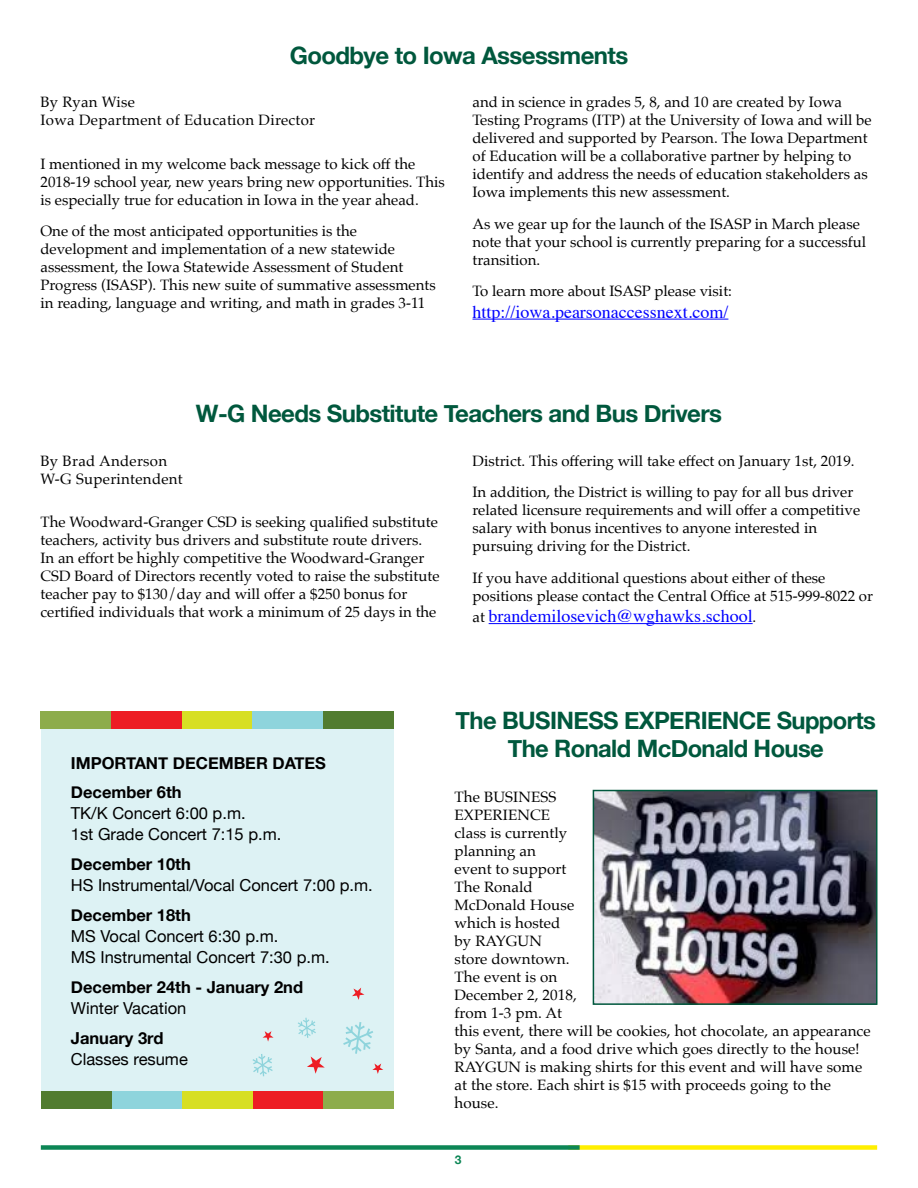
<style>
.page{position:relative;width:918px;height:1188px;background:#fff}
.page>*{position:absolute;margin:0;border:0;box-sizing:border-box;transform-origin:0 0}
.t1{font:700 24px/28.8px "Helvetica Neue";letter-spacing:-.025em;color:#00583d;text-align:center}
.t2{font:18px "Times";color:#00f}
.t3{font:16.5px/21px "Helvetica Neue";color:#000}
.t4{font:700 16.5px/28.5px "Helvetica Neue";color:#000}
.t5{font:15px/18px "Palatino";color:#000}
.t6{font:15px/18px "Palatino";letter-spacing:.02em;color:#000}
.t7{font:700 12px "Helvetica Neue";color:#0c8655}
.s1{font-family:"Palatino";font-size:15px;color:#000}
</style>
<div class="page">
<div style="left:568px;top:1145px;width:309px;height:5px;background:#ffef00"></div>
<div style="left:41px;top:1145px;width:539px;height:5px;background:#0c8655"></div>
<div style="left:41px;top:711px;width:353px;height:398px;background:#ddf2f4"></div>
<hr style="left:472px;top:319px;width:256px;height:1px;background:#00f">
<hr style="left:489px;top:623px;width:264px;height:1px;background:#00f">
<svg style="left:263px;top:1031px;width:11px;height:11px"></svg>
<svg style="left:372px;top:1064px;width:11px;height:10px"></svg>
<svg style="left:298px;top:1018px;width:18px;height:20px"></svg>
<svg style="left:307px;top:1057px;width:18px;height:17px"></svg>
<svg style="left:352px;top:988px;width:12px;height:12px"></svg>
<svg style="left:343px;top:1022px;width:30px;height:32px"></svg>
<svg style="left:253px;top:1054px;width:20px;height:22px"></svg>
<div style="left:40px;top:711px;width:71px;height:18px;background:#8dac4b"></div>
<div style="left:111px;top:711px;width:71px;height:18px;background:#ed1d24"></div>
<div style="left:182px;top:711px;width:70px;height:18px;background:#d7df23"></div>
<div style="left:252px;top:711px;width:71px;height:18px;background:#8ed4dc"></div>
<div style="left:323px;top:711px;width:71px;height:18px;background:#517c2f"></div>
<div style="left:323px;top:1091px;width:71px;height:18px;background:#8dac4b"></div>
<div style="left:253px;top:1091px;width:70px;height:18px;background:#ed1d24"></div>
<div style="left:182px;top:1091px;width:71px;height:18px;background:#d7df23"></div>
<div style="left:111px;top:1091px;width:71px;height:18px;background:#8ed4dc"></div>
<div style="left:41px;top:1091px;width:70px;height:18px;background:#517c2f"></div>
<img style="left:596px;top:793px;width:279px;height:209px">
<div style="left:593px;top:790px;width:285px;height:215px;border:2px solid #00583d"></div>
<h1 class="t1" style="left:290px;top:42px;width:340px">Goodbye to Iowa Assessments</h1>
<p class="t6" style="left:40px;top:93px;width:276px">By Ryan Wise<br>Iowa Department of Education Director</p>
<p class="t5" style="left:472px;top:93px;width:401px">and in science in grades 5, 8, and 10 are created by Iowa Testing Programs (ITP) at the University of Iowa and will be delivered and supported by Pearson. The Iowa Department of Education will be a collaborative partner by helping to identify and address the needs of education stakeholders as Iowa implements this new assessment.</p>
<p class="t5" style="left:472px;top:214px;width:395px">As we gear up for the launch of the ISASP in March please note that your school is currently preparing for a successful transition.</p>
<p class="t5" style="left:472px;top:282px;width:261px">To learn more about ISASP please visit:</p>
<p class="t2" style="left:472px;top:295px;width:257px">http://iowa.pearsonaccessnext.com/</p>
<p class="t5" style="left:40px;top:155px;width:406px">I mentioned in my welcome back message to kick off the<br>2018-19 school year, new years bring new opportunities. This is especially true for education in Iowa in the year ahead.</p>
<p class="t5" style="left:40px;top:222px;width:397px">One of the most anticipated opportunities is the development and implementation of a new statewide assessment, the Iowa Statewide Assessment of Student Progress (ISASP). This new suite of summative assessments in reading, language and writing, and math in grades 3-11</p>
<h1 class="t1" style="left:196px;top:400px;width:528px">W-G Needs Substitute Teachers and Bus Drivers</h1>
<p class="t6" style="left:40px;top:451px;width:144px">By Brad Anderson<br>W-G Superintendent</p>
<p class="t5" style="left:40px;top:513px;width:401px">The Woodward-Granger CSD is seeking qualified substitute teachers, activity bus drivers and substitute route drivers.<br>In an effort be highly competitive the Woodward-Granger CSD Board of Directors recently voted to raise the substitute teacher pay to $130/day and will offer a $250 bonus for certified individuals that work a minimum of 25 days in the</p>
<p class="t5" style="left:472px;top:445px;width:384px;line-height:31.5px">District. This offering will take effect on January 1st, 2019.<br>In addition, the District is willing to pay for all bus driver</p>
<p class="t5" style="left:472px;top:501px;width:389px">related licensure requirements and will offer a competitive salary with bonus incentives to anyone interested in pursuing driving for the District.</p>
<p class="t5" style="left:472px;top:568px;width:402px">If you have additional questions about either of these positions please contact the Central Office at 515-999-8022 or</p>
<p class="t2" style="left:472px;top:599px;width:285px"><span class="s1">at</span> brandemilosevich@wghawks.school<span class="s1">.</span></p>
<p class="t4" style="left:71px;top:750px;width:257px">IMPORTANT DECEMBER DATES<br>December 6th</p>
<p class="t3" style="left:71px;top:803px;width:212px">TK/K Concert 6:00 p.m.<br>1st Grade Concert 7:15 p.m.</p>
<p class="t4" style="left:71px;top:850px;width:122px">December 10th</p>
<p class="t3" style="left:71px;top:875px;width:303px">HS Instrumental/Vocal Concert 7:00 p.m.</p>
<p class="t4" style="left:71px;top:901px;width:122px">December 18th</p>
<p class="t3" style="left:71px;top:926px;width:260px">MS Vocal Concert 6:30 p.m.<br>MS Instrumental Concert 7:30 p.m.</p>
<p class="t4" style="left:71px;top:973px;width:234px">December 24th - January 2nd</p>
<p class="t3" style="left:71px;top:998px;width:117px">Winter Vacation</p>
<p class="t4" style="left:71px;top:1024px;width:94px">January 3rd</p>
<p class="t3" style="left:71px;top:1049px;width:119px">Classes resume</p>
<h1 class="t1" style="left:456px;top:706px;width:422px">The BUSINESS EXPERIENCE Supports<br>The Ronald McDonald House</h1>
<p class="t5" style="left:454px;top:788px;width:418px">The BUSINESS<br>EXPERIENCE<br>class is currently<br>planning an<br>event to support<br>The Ronald<br>McDonald House<br>which is hosted<br>by RAYGUN<br>store downtown.<br>The event is on<br>December 2, 2018,<br>from 1-3 pm. At<br>this event, there will be cookies, hot chocolate, an appearance by Santa, and a food drive which goes directly to the house!<br>RAYGUN is making shirts for this event and will have some at the store. Each shirt is $15 with proceeds going to the house.</p>
<p class="t7" style="left:455px;top:1150px;width:8px">3</p>
</div>
